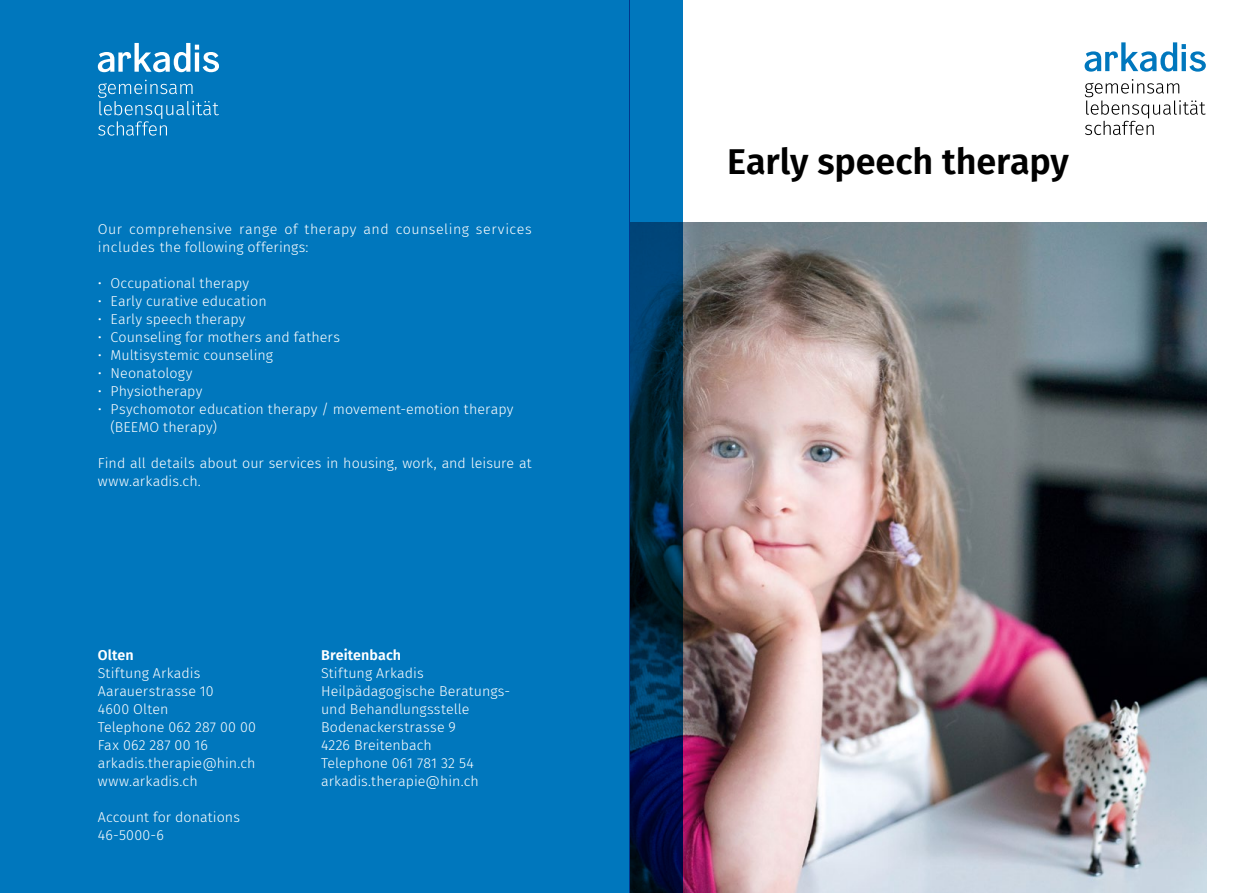
<style>
.page{position:relative;width:1259px;height:893px;background:#fff}
.page>*{position:absolute;margin:0;border:0;box-sizing:border-box;transform-origin:0 0}
.t1{font:600 36px "Fira Sans";letter-spacing:-.005em;color:#000}
.t2{font:300 14.25px/18px "Fira Sans";letter-spacing:.005em;color:#fff}
.t3{font:300 14.25px/18px "Fira Sans";letter-spacing:.035em;color:#fff}
.t4{font:600 14.25px "Fira Sans";letter-spacing:.01em;color:#fff}
</style>
<div class="page">
<div style="left:0;top:0;width:629px;height:893px;background:#0077bd"></div>
<svg style="left:98px;top:43px;width:121px;height:29px"></svg>
<svg style="left:98px;top:80px;width:121px;height:56px"></svg>
<svg style="left:1084px;top:42px;width:121px;height:30px"></svg>
<svg style="left:1085px;top:79px;width:120px;height:56px"></svg>
<img style="left:682px;top:223px;width:524px;height:670px">
<svg style="left:629px;top:0;width:53px;height:893px;background:#003a66"></svg>
<p class="t3" style="left:98px;top:220px;width:435px">Our comprehensive range of therapy and counseling services includes the following offerings:</p>
<p class="t2" style="left:98px;top:274px;width:153px">• Occupational therapy</p>
<p class="t2" style="left:98px;top:292px;width:170px">• Early curative education</p>
<p class="t2" style="left:98px;top:310px;width:149px">• Early speech therapy</p>
<p class="t2" style="left:98px;top:328px;width:244px">• Counseling for mothers and fathers</p>
<p class="t2" style="left:98px;top:346px;width:177px">• Multisystemic counseling</p>
<p class="t2" style="left:98px;top:364px;width:96px">• Neonatology</p>
<p class="t2" style="left:98px;top:382px;width:106px">• Physiotherapy</p>
<p class="t2" style="left:111px;top:400px;width:404px;text-indent:-13px">• Psychomotor education therapy / movement-emotion therapy (BEEMO therapy)</p>
<p class="t2" style="left:98px;top:454px;width:435px">Find all details about our services in housing, work, and leisure at www.arkadis.ch.</p>
<p class="t4" style="left:98px;top:644px;width:37px">Olten</p>
<p class="t2" style="left:98px;top:664px;width:160px">Stiftung Arkadis<br>Aarauerstrasse 10<br>4600 Olten<br>Telephone 062 287 00 00<br>Fax 062 287 00 16 arkadis.therapie@hin.ch www.arkadis.ch</p>
<p class="t2" style="left:98px;top:808px;width:144px">Account for donations<br>46-5000-6</p>
<p class="t4" style="left:321px;top:643px;width:82px">Breitenbach</p>
<p class="t2" style="left:321px;top:664px;width:191px">Stiftung Arkadis<br>Heilpädagogische Beratungs&shy;und Behandlungsstelle<br>Bodenackerstrasse 9<br>4226 Breitenbach<br>Telephone 061 781 32 54 arkadis.therapie@hin.ch</p>
<h1 class="t1" style="left:727px;top:132px;width:343px">Early speech therapy</h1>
</div>
